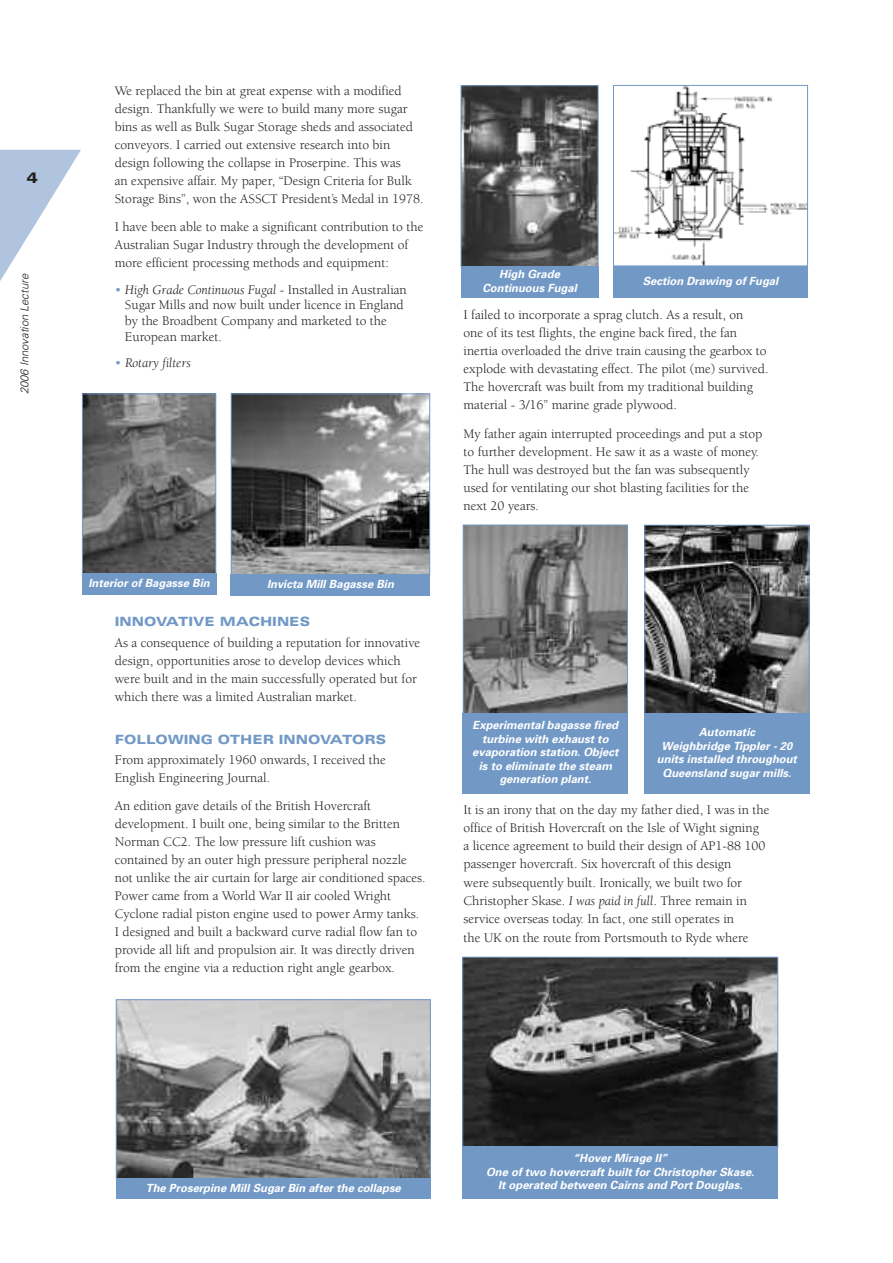
<style>
.page{position:relative;width:893px;height:1263px;background:#fff}
.page>*{position:absolute;margin:0;border:0;box-sizing:border-box;transform-origin:0 0}
.t1{font:900 expanded 15px "Univers";color:#231f20}
.t2{font:13.5px/18px "Berkeley";color:#231f20}
.t3{font:italic 13.5px "Berkeley";color:#231f20}
.t4{font:900 expanded 12.75px "Univers";color:#7299c6}
.t5{font:italic 700 11.25px/13.5px "Univers";color:#fff;text-align:center}
.t6{font:italic 300 11.25px "Univers";color:#231f20}
.s1{color:#7299c6}
.s2{font-style:italic}
.s3{font-style:normal;color:#7299c6}
</style>
<div class="page">
<svg style="left:0;top:150px;width:81px;height:131px"></svg>
<img style="left:84px;top:395px;width:130px;height:178px">
<div style="left:82px;top:393px;width:134px;height:182px;border:1px solid #7299c6"></div>
<div style="left:82px;top:574px;width:134px;height:21px;background:#7299c6"></div>
<img style="left:233px;top:395px;width:195px;height:178px">
<div style="left:231px;top:393px;width:199px;height:182px;border:1px solid #7299c6"></div>
<div style="left:231px;top:574px;width:199px;height:21px;background:#7299c6"></div>
<img style="left:118px;top:1001px;width:311px;height:176px">
<div style="left:116px;top:999px;width:315px;height:180px;border:1px solid #7299c6"></div>
<div style="left:116px;top:1178px;width:315px;height:21px;background:#7299c6"></div>
<img style="left:464px;top:959px;width:312px;height:187px">
<div style="left:462px;top:957px;width:316px;height:191px;border:1px solid #7299c6"></div>
<div style="left:462px;top:1146px;width:316px;height:53px;background:#7299c6"></div>
<img style="left:646px;top:527px;width:161px;height:186px">
<div style="left:644px;top:525px;width:165px;height:190px;border:1px solid #7299c6"></div>
<div style="left:644px;top:713px;width:165px;height:81px;background:#7299c6"></div>
<img style="left:465px;top:527px;width:161px;height:185px">
<div style="left:463px;top:525px;width:165px;height:189px;border:1px solid #7299c6"></div>
<div style="left:463px;top:712px;width:165px;height:81px;background:#7299c6"></div>
<img style="left:463px;top:87px;width:133px;height:178px">
<div style="left:461px;top:85px;width:137px;height:182px;border:1px solid #7299c6"></div>
<div style="left:461px;top:266px;width:137px;height:32px;background:#7299c6"></div>
<img style="left:615px;top:87px;width:191px;height:177px">
<div style="left:613px;top:85px;width:195px;height:181px;border:1px solid #7299c6"></div>
<div style="left:613px;top:266px;width:195px;height:32px;background:#7299c6"></div>
<p class="t1" style="left:27px;top:173px;width:13px">4</p>
<p class="t6" style="left:20px;top:394px;width:122px;rotate:-90deg">2006 Innovation Lecture</p>
<p class="t2" style="left:115px;top:82px;width:310px">We replaced the bin at great expense with a modified design. Thankfully we were to build many more sugar bins as well as Bulk Sugar Storage sheds and associated conveyors. I carried out extensive research into bin design following the collapse in Proserpine. This was<br>an expensive affair. My paper, “Design Criteria for Bulk Storage Bins”, won the ASSCT President’s Medal in 1978.</p>
<p class="t2" style="left:115px;top:219px;width:310px">I have been able to make a significant contribution to the<br>Australian Sugar Industry through the development of more efficient processing methods and equipment:</p>
<p class="t2" style="left:125px;top:283px;width:283px;line-height:15.8px;text-indent:-10px"><span class="s1">•</span> <span class="s2">High Grade Continuous Fugal</span> - Installed in Australian Sugar Mills and now built under licence in England by the Broadbent Company and marketed to the European market.</p>
<p class="t3" style="left:115px;top:358px;width:78px"><span class="s3">•</span> Rotary filters</p>
<p class="t5" style="left:88px;top:578px;width:123px">Interior of Bagasse Bin</p>
<p class="t5" style="left:267px;top:578px;width:128px">Invicta Mill Bagasse Bin</p>
<p class="t4" style="left:115px;top:617px;width:197px">INNOVATIVE MACHINES</p>
<p class="t2" style="left:115px;top:634px;width:307px">As a consequence of building a reputation for innovative design, opportunities arose to develop devices which were built and in the main successfully operated but for which there was a limited Australian market.</p>
<p class="t4" style="left:115px;top:734px;width:273px">FOLLOWING OTHER INNOVATORS</p>
<p class="t2" style="left:115px;top:752px;width:273px">From approximately 1960 onwards, I received the<br>English Engineering Journal.</p>
<p class="t2" style="left:115px;top:798px;width:312px">An edition gave details of the British Hovercraft development. I built one, being similar to the Britten Norman CC2. The low pressure lift cushion was contained by an outer high pressure peripheral nozzle not unlike the air curtain for large air conditioned spaces.<br>Power came from a World War II air cooled Wright Cyclone radial piston engine used to power Army tanks.<br>I designed and built a backward curve radial flow fan to provide all lift and propulsion air. It was directly driven from the engine via a reduction right angle gearbox.</p>
<p class="t5" style="left:482px;top:268px;width:96px">High Grade<br>Continuous Fugal</p>
<p class="t5" style="left:643px;top:275px;width:137px">Section Drawing of Fugal</p>
<p class="t2" style="left:463px;top:307px;width:307px">I failed to incorporate a sprag clutch. As a result, on<br>one of its test flights, the engine back fired, the fan inertia overloaded the drive train causing the gearbox to explode with devastating effect. The pilot (me) survived.<br>The hovercraft was built from my traditional building material - 3/16” marine grade plywood.</p>
<p class="t2" style="left:463px;top:426px;width:300px">My father again interrupted proceedings and put a stop to further development. He saw it as a waste of money.<br>The hull was destroyed but the fan was subsequently used for ventilating our shot blasting facilities for the next 20 years.</p>
<p class="t5" style="left:472px;top:719px;width:148px">Experimental bagasse fired turbine with exhaust to evaporation station. Object is to eliminate the steam generation plant.</p>
<p class="t5" style="left:657px;top:726px;width:142px">Automatic<br>Weighbridge Tippler - 20 units installed throughout<br>Queensland sugar mills.</p>
<p class="t2" style="left:463px;top:801px;width:307px">It is an irony that on the day my father died, I was in the office of British Hovercraft on the Isle of Wight signing<br>a licence agreement to build their design of AP1-88 100 passenger hovercraft. Six hovercraft of this design<br>were subsequently built. Ironically, we built two for Christopher Skase. <span class="s2">I was paid in full</span>. Three remain in service overseas today. In fact, one still operates in<br>the UK on the route from Portsmouth to Ryde where</p>
<p class="t5" style="left:146px;top:1182px;width:257px">The Proserpine Mill Sugar Bin after the collapse</p>
<p class="t5" style="left:486px;top:1152px;width:270px">“Hover Mirage II”<br>One of two hovercraft built for Christopher Skase.<br>It operated between Cairns and Port Douglas.</p>
</div>
